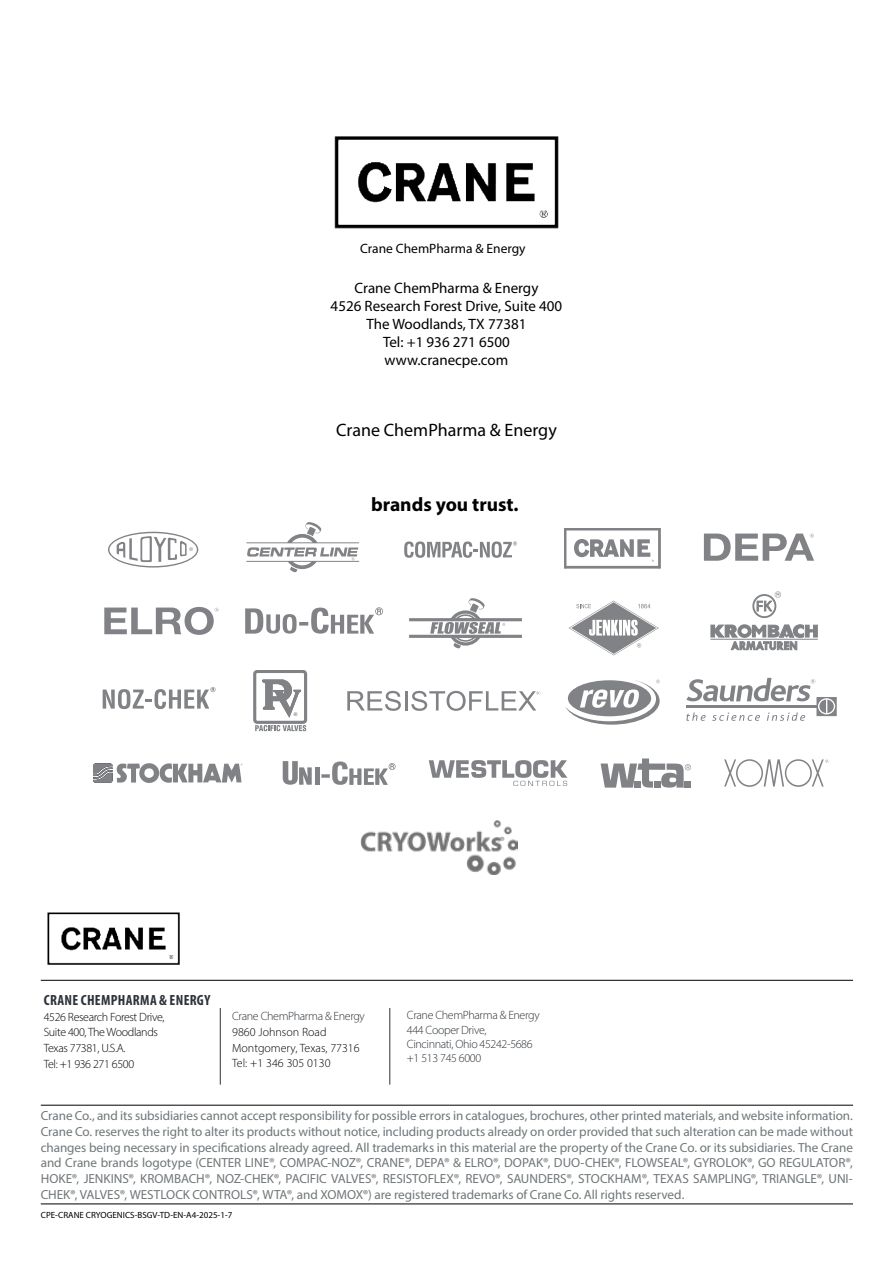
<style>
.page{position:relative;width:893px;height:1263px;background:#fff}
.page>*{position:absolute;margin:0;border:0;box-sizing:border-box;transform-origin:0 0}
.t1{font:700 19.5px "Myriad Pro";color:#000}
.t2{font:18px "Myriad Pro";color:#000}
.t3{font:15px/18px "Myriad Pro";color:#000;text-align:center}
.t4{font:700 condensed 14.85px "Myriad Pro";letter-spacing:.02em;color:#2d3339}
.t5{font:13.5px "Myriad Pro";color:#000}
.t6{font:13.2px/15.8px "Myriad Pro";letter-spacing:-.005em;color:#707679;text-align:justify}
.t7{font:300 12px/14.4px "Myriad Pro";letter-spacing:-.03em;color:#2d3339}
.t8{font:300 12px/15.8px "Myriad Pro";letter-spacing:-.03em;color:#000}
.t9{font:300 12px/15.8px "Myriad Pro";color:#000}
.t10{font:12px "Myriad Pro";color:#737474}
.t11{font:9px "Myriad Pro";color:#000}
</style>
<div class="page">
<img style="left:47px;top:912px;width:133px;height:53px">
<hr style="left:41px;top:980px;width:812px;height:1px;background:#000">
<hr style="left:41px;top:1105px;width:812px;height:1px;background:#000">
<hr style="left:41px;top:1203px;width:812px;height:1px;background:#000">
<hr style="left:220px;top:1008px;width:1px;height:77px;background:#2d3339">
<hr style="left:389px;top:1008px;width:1px;height:77px;background:#2d3339">
<svg style="left:108px;top:532px;width:90px;height:35px"></svg>
<svg style="left:246px;top:522px;width:113px;height:50px"></svg>
<svg style="left:404px;top:541px;width:113px;height:17px"></svg>
<div style="left:565px;top:566px;width:95px;height:2px;border:2px solid #808285"></div>
<div style="left:658px;top:528px;width:2px;height:40px;border:2px solid #808285"></div>
<div style="left:564px;top:528px;width:96px;height:2px;border:2px solid #808285"></div>
<div style="left:564px;top:528px;width:2px;height:40px;border:2px solid #808285"></div>
<svg style="left:573px;top:528px;width:81px;height:34px"></svg>
<svg style="left:704px;top:533px;width:110px;height:28px"></svg>
<hr style="left:409px;top:618px;width:113px;height:3px;background:#808285">
<hr style="left:409px;top:635px;width:113px;height:3px;background:#808285">
<svg style="left:430px;top:598px;width:75px;height:50px"></svg>
<svg style="left:569px;top:601px;width:90px;height:54px"></svg>
<svg style="left:245px;top:607px;width:138px;height:27px"></svg>
<svg style="left:104px;top:607px;width:115px;height:28px"></svg>
<div style="left:752px;top:594px;width:24px;height:24px;border:2px solid #808285;border-radius:50%"></div>
<svg style="left:710px;top:624px;width:108px;height:26px"></svg>
<svg style="left:756px;top:591px;width:25px;height:21px"></svg>
<svg style="left:93px;top:763px;width:149px;height:20px"></svg>
<svg style="left:321px;top:761px;width:75px;height:24px"></svg>
<svg style="left:283px;top:761px;width:29px;height:24px"></svg>
<div style="left:315px;top:767px;width:5px;height:18px;background:#808285"></div>
<svg style="left:601px;top:758px;width:90px;height:30px"></svg>
<svg style="left:724px;top:759px;width:105px;height:28px"></svg>
<div style="left:254px;top:670px;width:53px;height:54px;border:3px solid #808285;border-radius:3px"></div>
<svg style="left:262px;top:679px;width:40px;height:39px"></svg>
<svg style="left:255px;top:725px;width:51px;height:6px"></svg>
<svg style="left:103px;top:687px;width:112px;height:22px"></svg>
<svg style="left:347px;top:691px;width:54px;height:20px"></svg>
<hr style="left:405px;top:691px;width:3px;height:19px;background:#808285">
<svg style="left:565px;top:680px;width:95px;height:45px"></svg>
<svg style="left:686px;top:678px;width:151px;height:43px"></svg>
<svg style="left:429px;top:760px;width:138px;height:26px"></svg>
<svg style="left:411px;top:691px;width:129px;height:20px"></svg>
<img style="left:334px;top:136px;width:225px;height:93px">
<img style="left:360px;top:820px;width:158px;height:55px">
<p class="t5" style="left:360px;top:240px;width:167px">Crane ChemPharma &amp; Energy</p>
<p class="t3" style="left:331px;top:278px;width:233px">Crane ChemPharma &amp; Energy<br>4526 Research Forest Drive, Suite 400<br>The Woodlands, TX 77381<br>Tel: +1 936 271 6500 www.cranecpe.com</p>
<h2 class="t2" style="left:336px;top:419px;width:222px">Crane ChemPharma &amp; Energy</h2>
<h1 class="t1" style="left:371px;top:491px;width:149px">brands you trust.</h1>
<p class="t10" style="left:500px;top:833px;width:7px">®</p>
<p class="t4" style="left:44px;top:990px;width:168px">CRANE CHEMPHARMA &amp; ENERGY</p>
<p class="t8" style="left:44px;top:1008px;width:122px">4526 Research Forest Drive,<br>Suite 400, The Woodlands<br>Texas 77381, U.S.A.<br>Tel: +1 936 271 6500</p>
<p class="t7" style="left:232px;top:1009px;width:134px">Crane ChemPharma &amp; Energy</p>
<p class="t9" style="left:232px;top:1024px;width:129px">9860 Johnson Road<br>Montgomery, Texas, 77316<br>Tel: +1 346 305 0130</p>
<p class="t7" style="left:407px;top:1008px;width:134px">Crane ChemPharma &amp; Energy<br>444 Cooper Drive,<br>Cincinnati, Ohio 45242-5686 +1 513 745 6000</p>
<p class="t6" style="left:41px;top:1107px;width:814px">Crane Co., and its subsidiaries cannot accept responsibility for possible errors in catalogues, brochures, other printed materials, and website information.<br>Crane Co. reserves the right to alter its products without notice, including products already on order provided that such alteration can be made without changes being necessary in specifications already agreed. All trademarks in this material are the property of the Crane Co. or its subsidiaries. The Crane and Crane brands logotype (CENTER LINE®, COMPAC-NOZ®, CRANE®, DEPA® &amp; ELRO®, DOPAK®, DUO-CHEK®, FLOWSEAL®, GYROLOK®, GO REGULATOR®, HOKE®, JENKINS®, KROMBACH®, NOZ-CHEK®, PACIFIC VALVES®, RESISTOFLEX®, REVO®, SAUNDERS®, STOCKHAM®, TEXAS SAMPLING®, TRIANGLE®, UNI-CHEK®, VALVES®, WESTLOCK CONTROLS®, WTA®, and XOMOX®) are registered trademarks of Crane Co. All rights reserved.</p>
<p class="t11" style="left:41px;top:1210px;width:193px">CPE-CRANE CRYOGENICS-BSGV-TD-EN-A4-2025-1-7</p>
</div>
